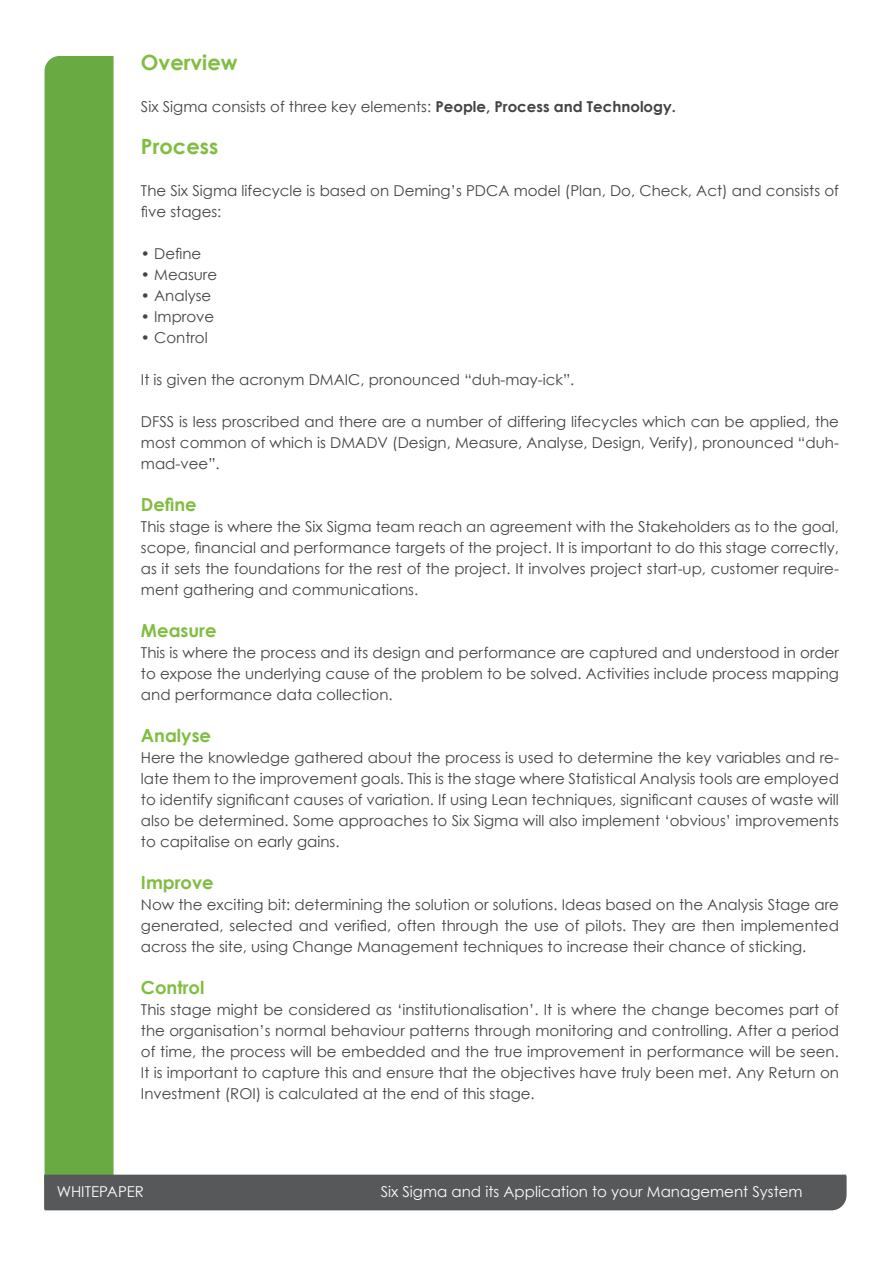
<style>
.page{position:relative;width:893px;height:1263px;background:#fff}
.page>*{position:absolute;margin:0;border:0;box-sizing:border-box;transform-origin:0 0}
.t1{font:700 21px "Century Gothic";color:#81bd41}
.t2{font:19.5px "Century Gothic";color:#fff}
.t3{font:700 18px "Century Gothic";color:#81bd41}
.t4{font:15px/21px "Century Gothic";color:#434445;text-align:justify}
.t5{font:15px "Century Gothic";color:#fdfdfd}
.t6{font:15px "Century Gothic";color:#fff}
.s1{font-weight:700}
</style>
<div class="page">
<div style="left:45px;top:56px;width:69px;height:1118px;background:#6aaa43"></div>
<div style="left:44px;top:1174px;width:802px;height:36px;background:#57585a"></div>
<p class="t1" style="left:141px;top:49px;width:98px">Overview</p>
<p class="t4" style="left:141px;top:96px;width:537px">Six Sigma consists of three key elements: <span class="s1">People, Process and Technology.</span></p>
<p class="t1" style="left:141px;top:133px;width:79px">Process</p>
<p class="t4" style="left:141px;top:180px;width:699px">The Six Sigma lifecycle is based on Deming’s PDCA model (Plan, Do, Check, Act) and consists of five stages:</p>
<p class="t4" style="left:141px;top:243px;width:62px">• Define</p>
<p class="t4" style="left:141px;top:264px;width:78px">• Measure</p>
<p class="t4" style="left:141px;top:285px;width:72px">• Analyse</p>
<p class="t4" style="left:141px;top:306px;width:75px">• Improve</p>
<p class="t4" style="left:141px;top:327px;width:68px">• Control</p>
<p class="t4" style="left:141px;top:369px;width:435px">It is given the acronym DMAIC, pronounced “duh-may-ick”.</p>
<p class="t4" style="left:141px;top:411px;width:699px">DFSS is less proscribed and there are a number of differing lifecycles which can be applied, the most common of which is DMADV (Design, Measure, Analyse, Design, Verify), pronounced “duh&shy;mad-vee”.</p>
<p class="t3" style="left:141px;top:493px;width:57px">Define</p>
<p class="t4" style="left:141px;top:516px;width:699px">This stage is where the Six Sigma team reach an agreement with the Stakeholders as to the goal, scope, financial and performance targets of the project. It is important to do this stage correctly, as it sets the foundations for the rest of the project. It involves project start-up, customer require&shy;ment gathering and communications.</p>
<p class="t3" style="left:141px;top:619px;width:77px">Measure</p>
<p class="t4" style="left:141px;top:642px;width:700px">This is where the process and its design and performance are captured and understood in order to expose the underlying cause of the problem to be solved. Activities include process mapping and performance data collection.</p>
<p class="t3" style="left:141px;top:724px;width:72px">Analyse</p>
<p class="t4" style="left:141px;top:747px;width:699px">Here the knowledge gathered about the process is used to determine the key variables and re&shy;late them to the improvement goals. This is the stage where Statistical Analysis tools are employed to identify significant causes of variation. If using Lean techniques, significant causes of waste will also be determined. Some approaches to Six Sigma will also implement ‘obvious’ improvements to capitalise on early gains.</p>
<p class="t3" style="left:141px;top:871px;width:74px">Improve</p>
<p class="t4" style="left:141px;top:894px;width:699px">Now the exciting bit: determining the solution or solutions. Ideas based on the Analysis Stage are generated, selected and verified, often through the use of pilots. They are then implemented across the site, using Change Management techniques to increase their chance of sticking.</p>
<p class="t3" style="left:141px;top:976px;width:65px">Control</p>
<p class="t4" style="left:141px;top:999px;width:699px">This stage might be considered as ‘institutionalisation’. It is where the change becomes part of the organisation’s normal behaviour patterns through monitoring and controlling. After a period of time, the process will be embedded and the true improvement in performance will be seen.<br>It is important to capture this and ensure that the objectives have truly been met. Any Return on Investment (ROI) is calculated at the end of this stage.</p>
<h2 class="t2" style="left:64px;top:1181px;width:117px">WHITEPAPER</h2>
<p class="t5" style="left:381px;top:1182px;width:423px">Six Sigma and its Application to your Management System</p>
<p class="t5" style="left:57px;top:1182px;width:89px">WHITEPAPER</p>
<p class="t6" style="left:518px;top:1184px;width:310px">Implementing ISO9001 using the AgilityBMS</p>
</div>
